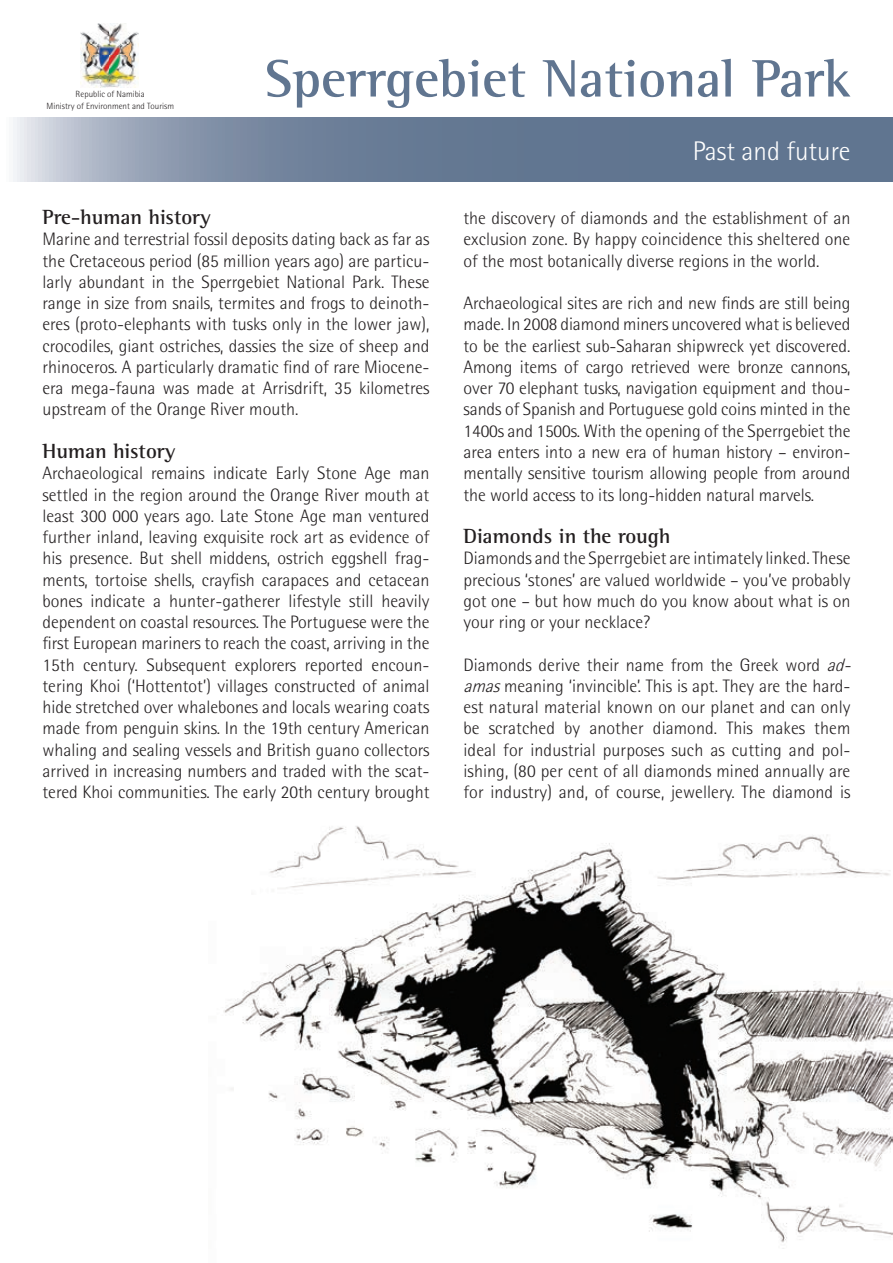
<style>
.page{position:relative;width:893px;height:1263px;background:#fff}
.page>*{position:absolute;margin:0;border:0;box-sizing:border-box;transform-origin:0 0}
.t1{font:700 54px "AT Rotis Semi Serif";color:#607590}
.t2{font:300 27px "AT Rotis Semi Sans";color:#fff}
.t3{font:700 21px "AT Rotis Semi Serif";color:#231f20}
.t4{font:300 18px/21.3px "AT Rotis Semi Sans";color:#231f20;text-align:justify}
.t5{font:300 9px/12px "AT Rotis Semi Sans";color:#231f20;text-align:center}
.s1{font-style:italic}
</style>
<div class="page">
<svg style="left:13px;top:118px;width:880px;height:64px;background:#75879f"></svg>
<img style="left:223px;top:826px;width:670px;height:423px">
<img style="left:81px;top:24px;width:58px;height:63px">
<p class="t5" style="left:47px;top:88px;width:129px">Republic of Namibia<br>Ministry of Environment and Tourism</p>
<h1 class="t1" style="left:265px;top:46px;width:587px">Sperrgebiet National Park</h1>
<h2 class="t2" style="left:693px;top:136px;width:159px">Past and future</h2>
<p class="t3" style="left:43px;top:204px;width:170px">Pre-human history</p>
<p class="t4" style="left:43px;top:229px;width:388px">Marine and terrestrial fossil deposits dating back as far as the Cretaceous period (85 million years ago) are particu&shy;larly abundant in the Sperrgebiet National Park. These range in size from snails, termites and frogs to deinoth&shy;eres (proto-elephants with tusks only in the lower jaw), crocodiles, giant ostriches, dassies the size of sheep and rhinoceros. A particularly dramatic find of rare Miocene&shy;era mega-fauna was made at Arrisdrift, 35 kilometres upstream of the Orange River mouth.</p>
<p class="t3" style="left:43px;top:438px;width:135px">Human history</p>
<p class="t4" style="left:43px;top:462px;width:388px">Archaeological remains indicate Early Stone Age man settled in the region around the Orange River mouth at least 300 000 years ago. Late Stone Age man ventured further inland, leaving exquisite rock art as evidence of his presence. But shell middens, ostrich eggshell frag&shy;ments, tortoise shells, crayfish carapaces and cetacean bones indicate a hunter-gatherer lifestyle still heavily dependent on coastal resources. The Portuguese were the first European mariners to reach the coast, arriving in the 15th century. Subsequent explorers reported encoun&shy;tering Khoi (‘Hottentot’) villages constructed of animal hide stretched over whalebones and locals wearing coats made from penguin skins. In the 19th century American whaling and sealing vessels and British guano collectors arrived in increasing numbers and traded with the scat&shy;tered Khoi communities. The early 20th century brought</p>
<p class="t4" style="left:463px;top:207px;width:388px">the discovery of diamonds and the establishment of an exclusion zone. By happy coincidence this sheltered one of the most botanically diverse regions in the world.</p>
<p class="t4" style="left:463px;top:292px;width:389px">Archaeological sites are rich and new finds are still being made. In 2008 diamond miners uncovered what is believed to be the earliest sub-Saharan shipwreck yet discovered.<br>Among items of cargo retrieved were bronze cannons, over 70 elephant tusks, navigation equipment and thou&shy;sands of Spanish and Portuguese gold coins minted in the 1400s and 1500s. With the opening of the Sperrgebiet the area enters into a new era of human history – environ&shy;mentally sensitive tourism allowing people from around the world access to its long-hidden natural marvels.</p>
<p class="t3" style="left:463px;top:523px;width:209px">Diamonds in the rough</p>
<p class="t4" style="left:463px;top:548px;width:388px">Diamonds and the Sperrgebiet are intimately linked. These precious ‘stones’ are valued worldwide – you’ve probably got one – but how much do you know about what is on your ring or your necklace?</p>
<p class="t4" style="left:463px;top:654px;width:394px;text-align:left">Diamonds derive their name from the Greek word <span class="s1">ad&shy;amas</span>meaning ‘invincible’. This is apt. They are the hard&shy;est natural material known on our planet and can only be scratched by another diamond. This makes them ideal for industrial purposes such as cutting and pol&shy;ishing, (80 per cent of all diamonds mined annually are for industry) and, of course, jewellery. The diamond is</p>
</div>
